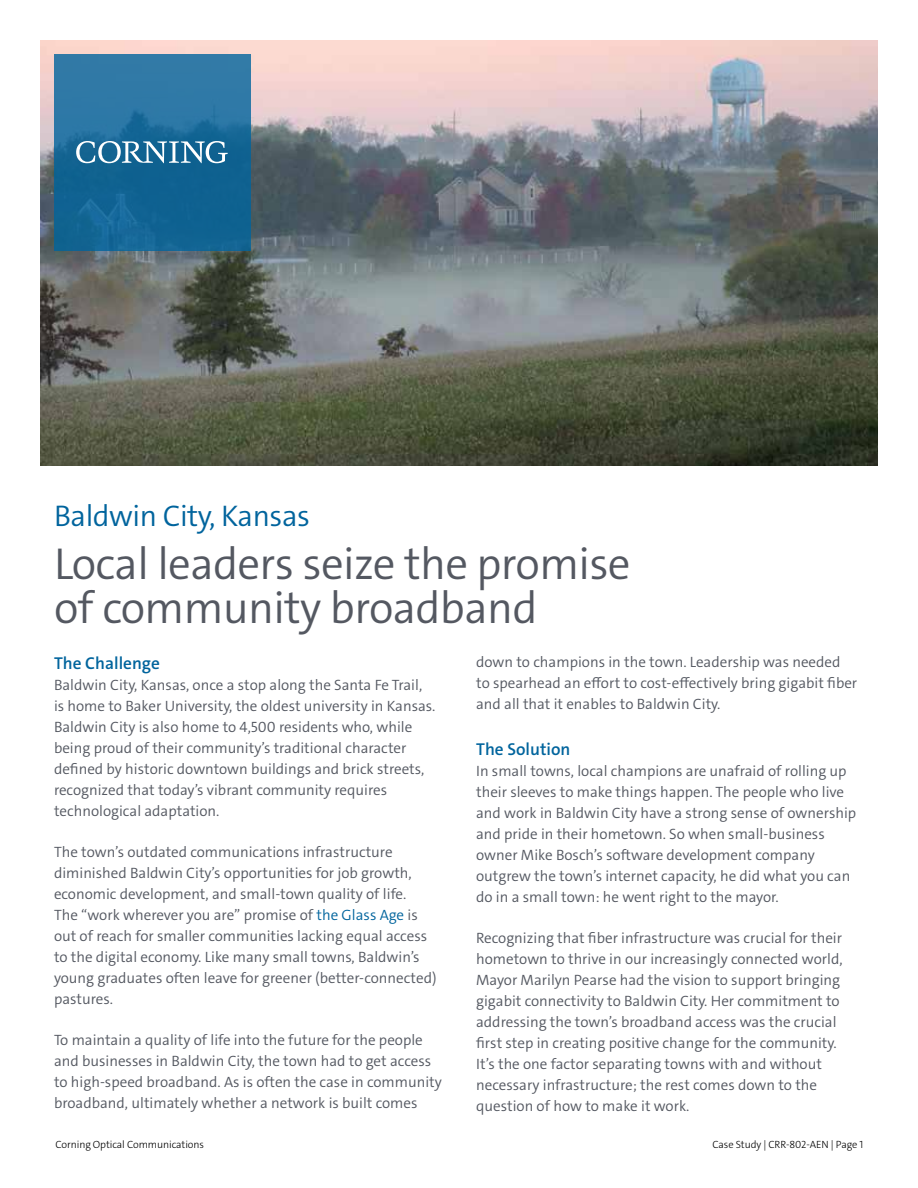
<style>
.page{position:relative;width:918px;height:1188px;background:#fff}
.page>*{position:absolute;margin:0;border:0;box-sizing:border-box;transform-origin:0 0}
.t1{font:300 45px/43.5px "The Sans C4 s";letter-spacing:-.015em;color:#545861}
.t2{font:300 30px "The Sans C4 s";letter-spacing:-.015em;color:#00649d}
.t3{font:600 17.25px "The Sans C4 s";color:#00649d}
.t4{font:300 15px/21px "The Sans C4 s";color:#545861}
.t5{font:300 10.5px "The Sans C4 s";letter-spacing:-.01em;color:#000}
.s1{color:#00649d}
</style>
<div class="page">
<img style="left:40px;top:40px;width:838px;height:425px">
<svg style="left:54px;top:54px;width:196px;height:196px;fill:#166898"></svg>
<svg style="left:76px;top:141px;width:152px;height:22px"></svg>
<h2 class="t2" style="left:54px;top:497px;width:257px">Baldwin City, Kansas</h2>
<h1 class="t1" style="left:54px;top:543px;width:578px">Local leaders seize the promise of community broadband</h1>
<p class="t3" style="left:54px;top:652px;width:107px">The Challenge</p>
<p class="t4" style="left:54px;top:674px;width:383px">Baldwin City, Kansas, once a stop along the Santa Fe Trail, is home to Baker University, the oldest university in Kansas.<br>Baldwin City is also home to 4,500 residents who, while being proud of their community’s traditional character defined by historic downtown buildings and brick streets, recognized that today’s vibrant community requires technological adaptation.</p>
<p class="t4" style="left:54px;top:841px;width:384px">The town’s outdated communications infrastructure diminished Baldwin City’s opportunities for job growth, economic development, and small-town quality of life.<br>The “work wherever you are” promise of <span class="s1">the Glass Age</span> is out of reach for smaller communities lacking equal access to the digital economy. Like many small towns, Baldwin’s young graduates often leave for greener (better-connected) pastures.</p>
<p class="t4" style="left:54px;top:1030px;width:389px">To maintain a quality of life into the future for the people and businesses in Baldwin City, the town had to get access to high-speed broadband. As is often the case in community broadband, ultimately whether a network is built comes</p>
<p class="t4" style="left:476px;top:651px;width:383px">down to champions in the town. Leadership was needed to spearhead an effort to cost-effectively bring gigabit fiber and all that it enables to Baldwin City.</p>
<p class="t3" style="left:476px;top:738px;width:96px">The Solution</p>
<p class="t4" style="left:476px;top:761px;width:382px">In small towns, local champions are unafraid of rolling up their sleeves to make things happen. The people who live and work in Baldwin City have a strong sense of ownership and pride in their hometown. So when small-business owner Mike Bosch’s software development company outgrew the town’s internet capacity, he did what you can do in a small town: he went right to the mayor.</p>
<p class="t4" style="left:476px;top:928px;width:368px">Recognizing that fiber infrastructure was crucial for their hometown to thrive in our increasingly connected world, Mayor Marilyn Pearse had the vision to support bringing gigabit connectivity to Baldwin City. Her commitment to addressing the town’s broadband access was the crucial first step in creating positive change for the community.<br>It’s the one factor separating towns with and without necessary infrastructure; the rest comes down to the question of how to make it work.</p>
<p class="t5" style="left:56px;top:1137px;width:150px">Corning Optical Communications</p>
<p class="t5" style="left:713px;top:1137px;width:152px">Case Study | CRR-802-AEN | Page 1</p>
</div>
